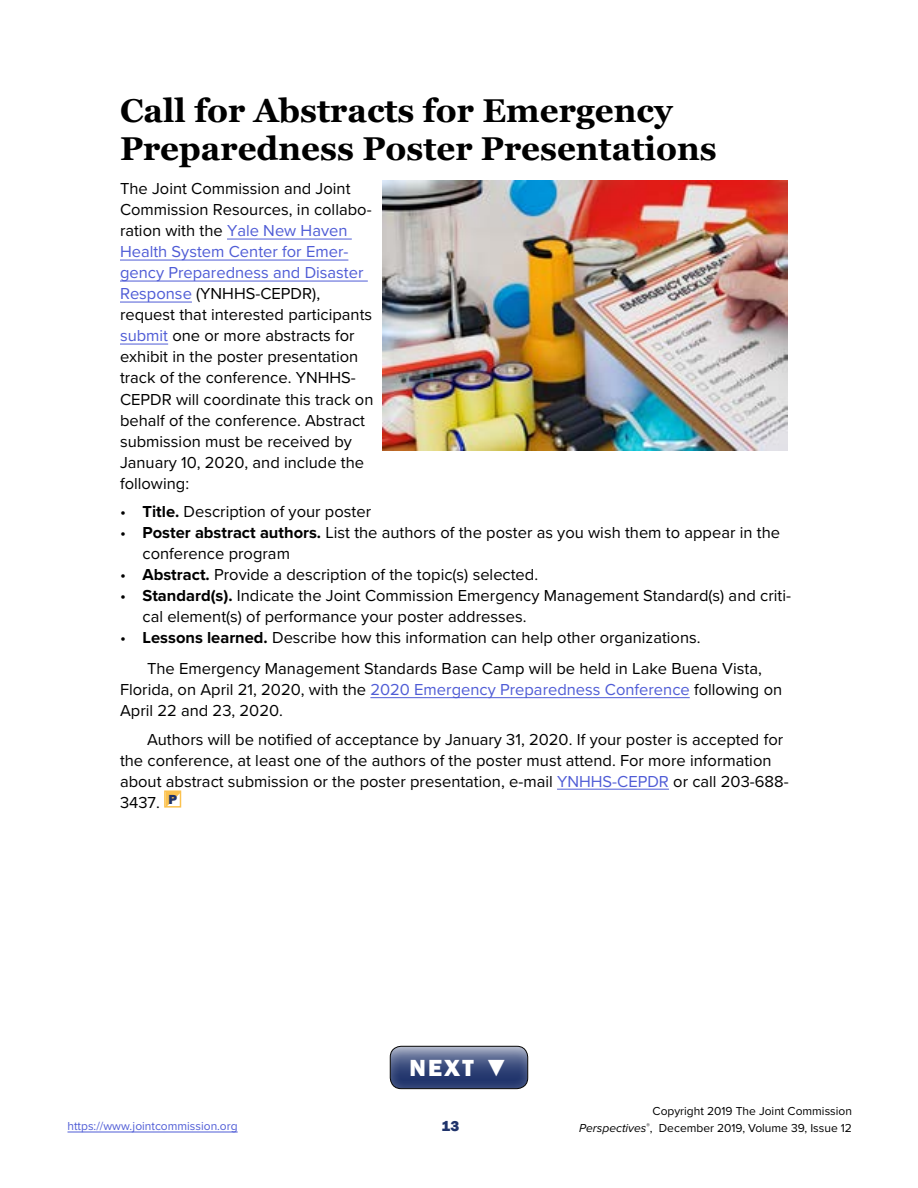
<style>
.page{position:relative;width:918px;height:1188px;background:#fff}
.page>*{position:absolute;margin:0;border:0;box-sizing:border-box;transform-origin:0 0}
.t1{font:700 33px/37.5px "Georgia";color:#000}
.t2{font:800 24px "Franklin Gothic";color:#fff}
.t3{font:16.5px/21px "Proxima Nova";color:#000}
.t4{font:800 15px "Franklin Gothic";color:#1f336b}
.t5{font:12px/16.5px "Proxima Nova";color:#000;text-align:right}
.t6{font:12px "Proxima Nova";color:#4f5cd6}
.s1{color:#4f5cd6}
.s2{font-weight:700}
.s3{font-style:italic}
</style>
<div class="page">
<hr style="left:68px;top:1132px;width:170px;height:1px;background:#4f5cd6">
<hr style="left:227px;top:239px;width:125px;height:1px;background:#4f5cd6">
<hr style="left:120px;top:260px;width:228px;height:1px;background:#4f5cd6">
<hr style="left:120px;top:281px;width:248px;height:1px;background:#4f5cd6">
<hr style="left:120px;top:302px;width:72px;height:1px;background:#4f5cd6">
<hr style="left:120px;top:344px;width:48px;height:1px;background:#4f5cd6">
<hr style="left:370px;top:697px;width:320px;height:1px;background:#4f5cd6">
<hr style="left:557px;top:789px;width:112px;height:1px;background:#4f5cd6">
<svg style="left:167px;top:793px;width:11px;height:12px"></svg>
<div style="left:164px;top:790px;width:17px;height:18px;border:2px solid #fbc24f"></div>
<img style="left:382px;top:180px;width:406px;height:270px">
<div style="left:376px;top:1036px;width:164px;height:62px;background:#fff;opacity:.31"></div>
<div style="left:390px;top:1046px;width:138px;height:43px;border:1px solid #000;border-radius:11px"></div>
<h1 class="t1" style="left:120px;top:92px;width:598px">Call for Abstracts for Emergency<br>Preparedness Poster Presentations</h1>
<p class="t3" style="left:120px;top:178px;width:255px">The Joint Commission and Joint<br>Commission Resources, in collabo&shy;ration with the <span class="s1">Yale New Haven<br>Health System Center for Emer&shy;gency Preparedness and Disaster<br>Response</span> (YNHHS-CEPDR), request that interested participants <span class="s1">submit</span> one or more abstracts for exhibit in the poster presentation track of the conference. YNHHS-<br>CEPDR will coordinate this track on behalf of the conference. Abstract submission must be received by<br>January 10, 2020, and include the following:</p>
<p class="t3" style="left:120px;top:500px;width:253px">• <span class="s2">Title.</span> Description of your poster</p>
<p class="t3" style="left:143px;top:521px;width:639px;text-indent:-23px">• <span class="s2">Poster abstract authors.</span> List the authors of the poster as you wish them to appear in the conference program</p>
<p class="t3" style="left:120px;top:563px;width:420px">• <span class="s2">Abstract.</span> Provide a description of the topic(s) selected.</p>
<p class="t3" style="left:143px;top:584px;width:650px;text-indent:-23px">• <span class="s2">Standard(s).</span> Indicate the Joint Commission Emergency Management Standard(s) and criti&shy;cal element(s) of performance your poster addresses.</p>
<p class="t3" style="left:147px;top:621px;width:616px;line-height:31px;text-indent:-27px">• <span class="s2">Lessons learned.</span> Describe how this information can help other organizations.<br>The Emergency Management Standards Base Camp will be held in Lake Buena Vista,</p>
<p class="t3" style="left:120px;top:678px;width:664px">Florida, on April 21, 2020, with the <span class="s1">2020 Emergency Preparedness Conference</span> following on<br>April 22 and 23, 2020.</p>
<p class="t3" style="left:120px;top:728px;width:670px;text-indent:27px">Authors will be notified of acceptance by January 31, 2020. If your poster is accepted for the conference, at least one of the authors of the poster must attend. For more information about abstract submission or the poster presentation, e-mail <span class="s1">YNHHS-CEPDR</span> or call 203-688- 3437. <sup>P</sup></p>
<h2 class="t2" style="left:409px;top:1052px;width:100px">NEXT ▼</h2>
<p class="t6" style="left:68px;top:1117px;width:172px">https://www.jointcommission.org</p>
<p class="t4" style="left:441px;top:1116px;width:19px">13</p>
<p class="t5" style="left:579px;top:1102px;width:274px">Copyright 2019 The Joint Commission<br><span class="s3">Perspectives</span><sup>®</sup>, December 2019, Volume 39, Issue 12</p>
</div>
